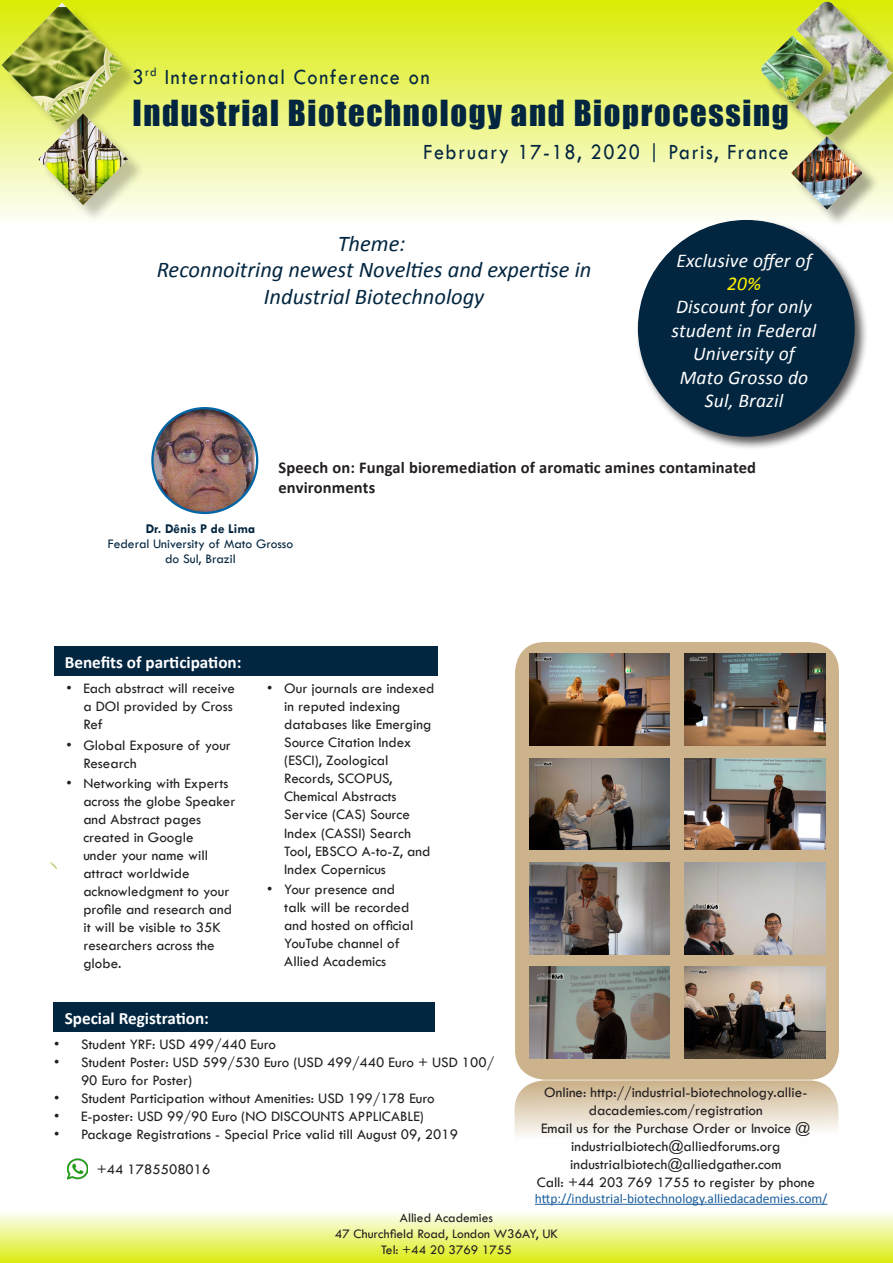
<style>
.page{position:relative;width:893px;height:1263px;background:#fff}
.page>*{position:absolute;margin:0;border:0;box-sizing:border-box;transform-origin:0 0}
.t1{font:33px "Impact";letter-spacing:.05em;color:#032640}
.t2{font:italic 22.5px/27px "Calibri";color:#032640;text-align:center}
.t3{font:22.5px "Tw Cen";letter-spacing:.08em;color:#032640;scale:.9 1}
.t4{font:italic 19.5px/23.4px "Calibri";letter-spacing:.01em;color:#fff;text-align:center}
.t5{font:italic 19.5px "Calibri";color:#fff101}
.t6{font:700 17.1px "Calibri";color:#fff}
.t7{font:700 16.5px/19.8px "Calibri";letter-spacing:.01em;color:#231f20}
.t8{font:15px/18px "Tw Cen";color:#231f20}
.t9{font:13.5px "Tw Cen";color:#231f20}
.t10{font:13.5px "Calibri";color:#175d9e}
.t11{font:13.5px/15px "Tw Cen";color:#032640;text-align:center}
.t12{font:700 13.5px "Tw Cen";color:#032640}
</style>
<div class="page">
<div style="left:515px;top:642px;width:324px;height:438px;background:#ccb38c;border-radius:30px"></div>
<svg style="left:514px;top:1080px;width:324px;height:129px"></svg>
<div style="left:0;top:1210px;width:893px;height:53px;background:linear-gradient(to bottom,#fefeff,#dbec0f)"></div>
<div style="left:0;top:0;width:893px;height:226px;background:linear-gradient(to bottom,#d9ec03,#fefefa)"></div>
<div style="left:794px;top:140px;width:87px;height:87px;background:#231f20;opacity:.38"></div>
<img style="left:761px;top:2px;width:131px;height:208px">
<img style="left:761px;top:35px;width:63px;height:68px">
<div style="left:5px;top:6px;width:135px;height:139px;background:#231f20;opacity:.25"></div>
<div style="left:42px;top:117px;width:104px;height:106px;background:#231f20;opacity:.25"></div>
<svg style="left:2px;top:3px;width:126px;height:202px;background:#bfca55"></svg>
<img style="left:38px;top:114px;width:90px;height:91px">
<div style="left:54px;top:646px;width:383px;height:30px;background:#032640"></div>
<div style="left:54px;top:1002px;width:381px;height:30px;background:#032640"></div>
<hr style="left:535px;top:1204px;width:292px;height:1px;background:#175d9e">
<svg style="left:49px;top:862px;width:8px;height:8px"></svg>
<img style="left:152px;top:408px;width:103px;height:105px">
<div style="left:151px;top:407px;width:107px;height:107px;border:2px solid #0166a5;border-radius:50%"></div>
<img style="left:529px;top:654px;width:140px;height:91px">
<img style="left:529px;top:758px;width:140px;height:92px">
<img style="left:529px;top:862px;width:140px;height:92px">
<img style="left:685px;top:967px;width:140px;height:91px">
<img style="left:685px;top:758px;width:140px;height:92px">
<img style="left:685px;top:862px;width:140px;height:92px">
<img style="left:529px;top:967px;width:140px;height:91px">
<img style="left:685px;top:654px;width:140px;height:91px">
<div style="left:636px;top:218px;width:233px;height:232px;background:#231f20;opacity:.75"></div>
<div style="left:639px;top:221px;width:215px;height:215px;background:#032640;border-radius:50%"></div>
<img style="left:68px;top:1158px;width:19px;height:22px">
<p class="t3" style="left:133px;top:63px;width:332px">3<sup>rd</sup> International Conference on</p>
<p class="t1" style="left:133px;top:88px;width:658px">Industrial Biotechnology and Bioprocessing</p>
<p class="t3" style="left:423px;top:139px;width:407px">February 17-18, 2020 | Paris, France</p>
<p class="t2" style="left:338px;top:229px;width:69px">Theme:</p>
<p class="t2" style="left:157px;top:255px;width:436px">Reconnoitring newest Novelties and expertise in<br>Industrial Biotechnology</p>
<p class="t4" style="left:676px;top:248px;width:137px">Exclusive offer of</p>
<p class="t5" style="left:727px;top:270px;width:36px">20%</p>
<p class="t4" style="left:672px;top:294px;width:146px">Discount for only student in Federal<br>University of<br>Mato Grosso do<br>Sul, Brazil</p>
<p class="t7" style="left:279px;top:457px;width:479px">Speech on: Fungal bioremediation of aromatic amines contaminated environments</p>
<p class="t12" style="left:146px;top:521px;width:111px">Dr. Dênis P de Lima</p>
<p class="t11" style="left:108px;top:536px;width:187px">Federal University of Mato Grosso do Sul, Brazil</p>
<p class="t6" style="left:65px;top:651px;width:178px">Benefits of participation:</p>
<p class="t8" style="left:83px;top:680px;width:153px;text-indent:-17px">• Each abstract will receive a DOI provided by Cross<br>Ref</p>
<p class="t8" style="left:83px;top:736px;width:149px;text-indent:-17px">• Global Exposure of your<br>Research</p>
<p class="t8" style="left:83px;top:774px;width:153px;text-indent:-17px">• Networking with Experts across the globe Speaker and Abstract pages created in Google<br>under your name will attract worldwide acknowledgment to your profile and research and it will be visible to 35K researchers across the globe.</p>
<p class="t6" style="left:65px;top:1007px;width:146px">Special Registration:</p>
<p class="t8" style="left:284px;top:680px;width:152px;text-indent:-17px">• Our journals are indexed in reputed indexing databases like Emerging<br>Source Citation Index (ESCI), Zoological<br>Records, SCOPUS,<br>Chemical Abstracts<br>Service (CAS) Source<br>Index (CASSI) Search<br>Tool, EBSCO A-to-Z, and<br>Index Copernicus</p>
<p class="t8" style="left:284px;top:880px;width:131px;text-indent:-17px">• Your presence and talk will be recorded and hosted on official<br>YouTube channel of<br>Allied Academics</p>
<p class="t8" style="left:54px;top:1035px;width:223px">• Student YRF: USD 499/440 Euro</p>
<p class="t8" style="left:81px;top:1053px;width:415px;text-indent:-27px">• Student Poster: USD 599/530 Euro (USD 499/440 Euro + USD 100/<br>90 Euro for Poster)</p>
<p class="t8" style="left:54px;top:1089px;width:382px">• Student Participation without Amenities: USD 199/178 Euro</p>
<p class="t8" style="left:54px;top:1107px;width:371px">• E-poster: USD 99/90 Euro (NO DISCOUNTS APPLICABLE)</p>
<p class="t8" style="left:54px;top:1125px;width:406px">• Package Registrations - Special Price valid till August 09, 2019</p>
<p class="t8" style="left:97px;top:1160px;width:115px">+44 1785508016</p>
<p class="t8" style="left:544px;top:1083px;width:265px;text-align:center">Online: http://industrial-biotechnology.allie&shy;dacademies.com/registration</p>
<p class="t8" style="left:541px;top:1119px;width:271px;text-align:center">Email us for the Purchase Order or Invoice @ industrialbiotech@alliedforums.org</p>
<p class="t8" style="left:570px;top:1155px;width:213px">industrialbiotech@alliedgather.com</p>
<p class="t8" style="left:537px;top:1173px;width:280px">Call: +44 203 769 1755 to register by phone</p>
<p class="t10" style="left:535px;top:1190px;width:294px">http://industrial-biotechnology.alliedacademies.com/</p>
<p class="t9" style="left:400px;top:1209px;width:95px">Allied Academies</p>
<p class="t9" style="left:335px;top:1226px;width:225px">47 Churchfield Road, London W36AY, UK</p>
<p class="t9" style="left:381px;top:1242px;width:132px">Tel: +44 20 3769 1755</p>
</div>
